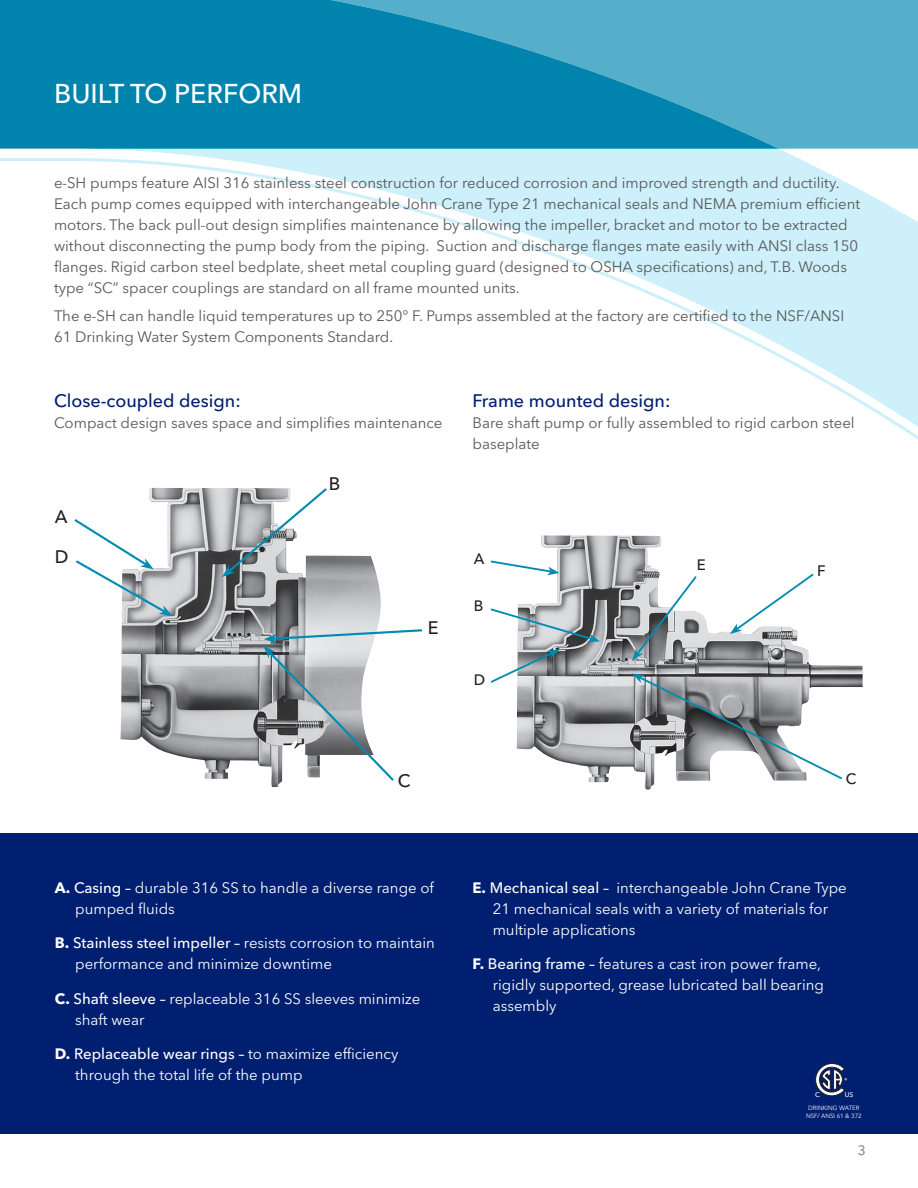
<style>
.page{position:relative;width:918px;height:1188px;background:#fff}
.page>*{position:absolute;margin:0;border:0;box-sizing:border-box;transform-origin:0 0}
.t1{font:500 27px "Avenir Next LT Pro";color:#fff}
.t2{font:500 18px "Avenir Next LT Pro";color:#001f70}
.t3{font:500 18px "Avenir Next LT Pro";color:#231f20}
.t4{font:15px/21px "Avenir Next LT Pro";color:#57585a}
.t5{font:15px/21px "Avenir Next LT Pro";color:#fff}
.t6{font:500 15px "Avenir Next LT Pro";color:#231f20}
.page___right{font:13.5px "Avenir Next LT Pro";color:#939598}
.t7{font:500 6.75px "Avenir Next LT Pro";color:#fff}
.t8{font:6.15px "Avenir Next LT Pro";color:#fff}
.t9{font:500 5.7px "Avenir Next LT Pro";color:#fff}
.s1{font-weight:700}
.s2{font-weight:500}
</style>
<div class="page">
<svg style="left:107px;top:149px;width:689px;height:8px;background:#d1f1fa"></svg>
<svg style="left:1px;top:157px;width:917px;height:283px"></svg>
<svg style="left:0;top:0;width:918px;height:149px;background:#1d92b7"></svg>
<div style="left:0;top:833px;width:918px;height:301px;background:#001f70"></div>
<img style="left:517px;top:545px;width:346px;height:245px">
<svg style="left:730px;top:572px;width:86px;height:62px"></svg>
<svg style="left:632px;top:574px;width:67px;height:87px"></svg>
<svg style="left:632px;top:674px;width:212px;height:107px"></svg>
<svg style="left:490px;top:559px;width:69px;height:16px"></svg>
<svg style="left:490px;top:607px;width:110px;height:35px"></svg>
<svg style="left:490px;top:650px;width:69px;height:35px"></svg>
<img style="left:121px;top:488px;width:260px;height:300px">
<svg style="left:263px;top:628px;width:159px;height:155px"></svg>
<svg style="left:74px;top:517px;width:98px;height:99px"></svg>
<svg style="left:222px;top:488px;width:107px;height:89px"></svg>
<svg style="left:815px;top:1063px;width:30px;height:33px"></svg>
<p class="t1" style="left:54px;top:78px;width:250px">BUILT TO PERFORM</p>
<p class="t4" style="left:54px;top:173px;width:808px">e-SH pumps feature AISI 316 stainless steel construction for reduced corrosion and improved strength and ductility.<br>Each pump comes equipped with interchangeable John Crane Type 21 mechanical seals and NEMA premium efficient motors. The back pull-out design simplifies maintenance by allowing the impeller, bracket and motor to be extracted without disconnecting the pump body from the piping. Suction and discharge flanges mate easily with ANSI class 150 flanges. Rigid carbon steel bedplate, sheet metal coupling guard (designed to OSHA specifications) and, T.B. Woods type “SC” spacer couplings are standard on all frame mounted units.</p>
<p class="t4" style="left:54px;top:305px;width:792px">The e-SH can handle liquid temperatures up to 250° F. Pumps assembled at the factory are certified to the NSF/ANSI<br>61 Drinking Water System Components Standard.</p>
<p class="t2" style="left:54px;top:390px;width:188px">Close-coupled design:</p>
<p class="t4" style="left:54px;top:413px;width:390px">Compact design saves space and simplifies maintenance</p>
<p class="t3" style="left:55px;top:506px;width:14px">A</p>
<p class="t3" style="left:55px;top:546px;width:15px">D</p>
<p class="t3" style="left:329px;top:473px;width:13px">B</p>
<p class="t3" style="left:428px;top:617px;width:12px">E</p>
<p class="t2" style="left:472px;top:390px;width:199px">Frame mounted design:</p>
<p class="t4" style="left:472px;top:413px;width:384px">Bare shaft pump or fully assembled to rigid carbon steel baseplate</p>
<p class="t6" style="left:474px;top:550px;width:12px">A</p>
<p class="t6" style="left:474px;top:596px;width:11px">B</p>
<p class="t6" style="left:474px;top:671px;width:13px">D</p>
<p class="t6" style="left:697px;top:556px;width:11px">E</p>
<p class="t6" style="left:817px;top:561px;width:10px">F</p>
<p class="t3" style="left:398px;top:769px;width:14px">C</p>
<p class="t6" style="left:846px;top:770px;width:12px">C</p>
<p class="t5" style="left:75px;top:877px;width:360px;text-indent:-20px"><span class="s1">A.</span> <span class="s2">Casing –</span> durable 316 SS to handle a diverse range of pumped fluids</p>
<p class="t5" style="left:75px;top:932px;width:361px;text-indent:-20px"><span class="s1">B.</span> <span class="s2">Stainless steel impeller –</span> resists corrosion to maintain performance and minimize downtime</p>
<p class="t5" style="left:75px;top:988px;width:347px;text-indent:-20px"><span class="s1">C.</span> <span class="s2">Shaft sleeve –</span> replaceable 316 SS sleeves minimize shaft wear</p>
<p class="t5" style="left:75px;top:1043px;width:325px;text-indent:-20px"><span class="s1">D.</span> <span class="s2">Replaceable wear rings –</span> to maximize efficiency through the total life of the pump</p>
<p class="t5" style="left:493px;top:877px;width:356px;text-indent:-20px"><span class="s1">E.</span> <span class="s2">Mechanical seal –</span> interchangeable John Crane Type<br>21 mechanical seals with a variety of materials for multiple applications</p>
<p class="t5" style="left:493px;top:953px;width:333px;text-indent:-20px"><span class="s1">F.</span> <span class="s2">Bearing frame –</span> features a cast iron power frame, rigidly supported, grease lubricated ball bearing assembly</p>
<p class="t9" style="left:844px;top:1077px;width:5px">®</p>
<p class="t8" style="left:808px;top:1105px;width:53px">DRINKING WATER</p>
<p class="t8" style="left:806px;top:1112px;width:57px">NSF/ ANSI 61 &amp; 372</p>
<p class="t7" style="left:815px;top:1091px;width:6px">C</p>
<p class="t7" style="left:845px;top:1091px;width:10px">US</p>
<p class="page___right" style="left:858px;top:1142px;width:9px">3</p>
</div>
